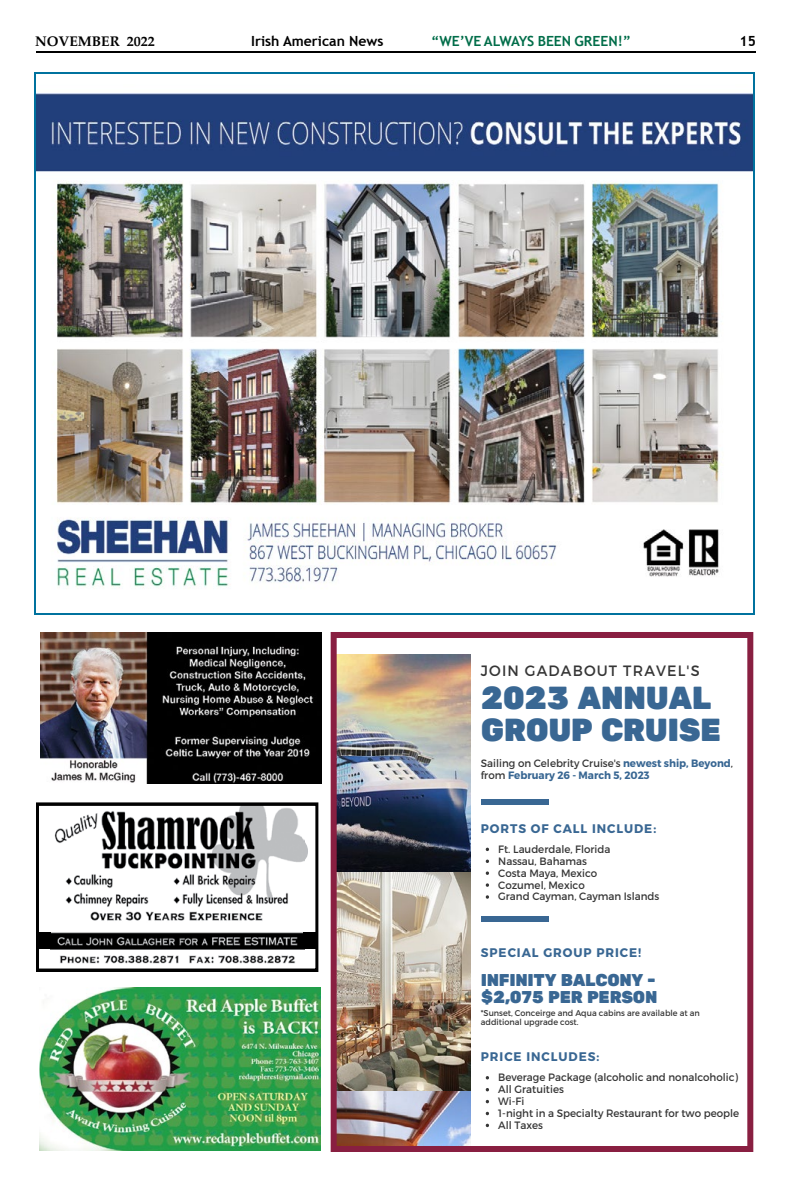
<style>
.page{position:relative;width:792px;height:1188px;background:#fff}
.page>*{position:absolute;margin:0;border:0;box-sizing:border-box;transform-origin:0 0}
.t1{font:31.8px/32.3px "Rubik One";letter-spacing:-.02em;color:#396793;scale:.96 1}
.t2{font:17px/17px "Rubik One";letter-spacing:-.02em;color:#396793;scale:.96 1}
.t3{font:15px "Montserrat";letter-spacing:.08em;color:#363636;scale:.96 1}
.t4{font:700 14px "Trebuchet MS";color:#006d49}
.t5{font:700 14px "Trebuchet MS";color:#000}
.t6{font:700 14px "Palatino";color:#000}
.t7{font:700 12.5px "Montserrat";letter-spacing:.08em;color:#396793;scale:.96 1}
.t8{font:10.7px/11.9px "Montserrat";color:#363636;scale:.96 1}
.t9{font:700 10.7px/11.9px "Montserrat";color:#396793;scale:.96 1}
.t10{font:8.4px/9.1px "Montserrat";color:#363636;scale:.96 1}
.s1{font-weight:400;color:#363636}
</style>
<div class="page">
<hr style="left:36px;top:51px;width:720px;height:2px;background:#000">
<img style="left:51px;top:807px;width:254px;height:157px">
<div style="left:36px;top:803px;width:282px;height:169px;border:3px solid #000"></div>
<div style="left:39px;top:932px;width:12px;height:17px;background:#000"></div>
<div style="left:304px;top:932px;width:12px;height:17px;background:#000"></div>
<svg style="left:305px;top:842px;width:3px;height:18px"></svg>
<img style="left:40px;top:988px;width:280px;height:162px">
<div style="left:481px;top:800px;width:68px;height:5px;background:#396793"></div>
<img style="left:338px;top:654px;width:133px;height:491px">
<div style="left:481px;top:917px;width:68px;height:5px;background:#396793"></div>
<svg style="left:486px;top:871px;width:3px;height:4px"></svg>
<svg style="left:486px;top:883px;width:3px;height:4px"></svg>
<svg style="left:486px;top:895px;width:3px;height:4px"></svg>
<div style="left:331px;top:632px;width:422px;height:520px;border:6px solid #891f41"></div>
<img style="left:40px;top:633px;width:281px;height:150px">
<img style="left:37px;top:93px;width:715px;height:496px">
<h3 class="t6" style="left:35px;top:30px;width:121px">NOVEMBER 2022</h3>
<h3 class="t5" style="left:251px;top:33px;width:134px">Irish American News</h3>
<h3 class="t4" style="left:431px;top:33px;width:201px">“WE’VE ALWAYS BEEN GREEN!”</h3>
<h3 class="t5" style="left:740px;top:33px;width:18px">15</h3>
<h3 class="t3" style="left:481px;top:662px;width:230px">JOIN GADABOUT TRAVEL'S</h3>
<h1 class="t1" style="left:481px;top:683px;width:252px">2023 ANNUAL<br>GROUP CRUISE</h1>
<p class="t9" style="left:481px;top:757px;width:264px"><span class="s1">Sailing on Celebrity Cruise's</span> newest ship, Beyond<span class="s1">, from</span> February 26 - March 5, 2023</p>
<p class="t7" style="left:481px;top:821px;width:184px">PORTS OF CALL INCLUDE:</p>
<p class="t8" style="left:498px;top:843px;width:169px">Ft. Lauderdale, Florida<br>Nassau, Bahamas<br>Costa Maya, Mexico<br>Cozumel, Mexico<br>Grand Cayman, Cayman Islands</p>
<p class="t7" style="left:481px;top:945px;width:169px">SPECIAL GROUP PRICE!</p>
<h2 class="t2" style="left:481px;top:972px;width:185px">INFINITY BALCONY - $2,075 PER PERSON</h2>
<p class="t10" style="left:481px;top:1009px;width:230px">*Sunset, Conceirge and Aqua cabins are available at an additional upgrade cost.</p>
<p class="t7" style="left:481px;top:1049px;width:125px">PRICE INCLUDES:</p>
<p class="t8" style="left:498px;top:1071px;width:252px">Beverage Package (alcoholic and nonalcoholic)<br>All Gratuities<br>Wi-Fi<br>1-night in a Specialty Restaurant for two people<br>All Taxes</p>
</div>
